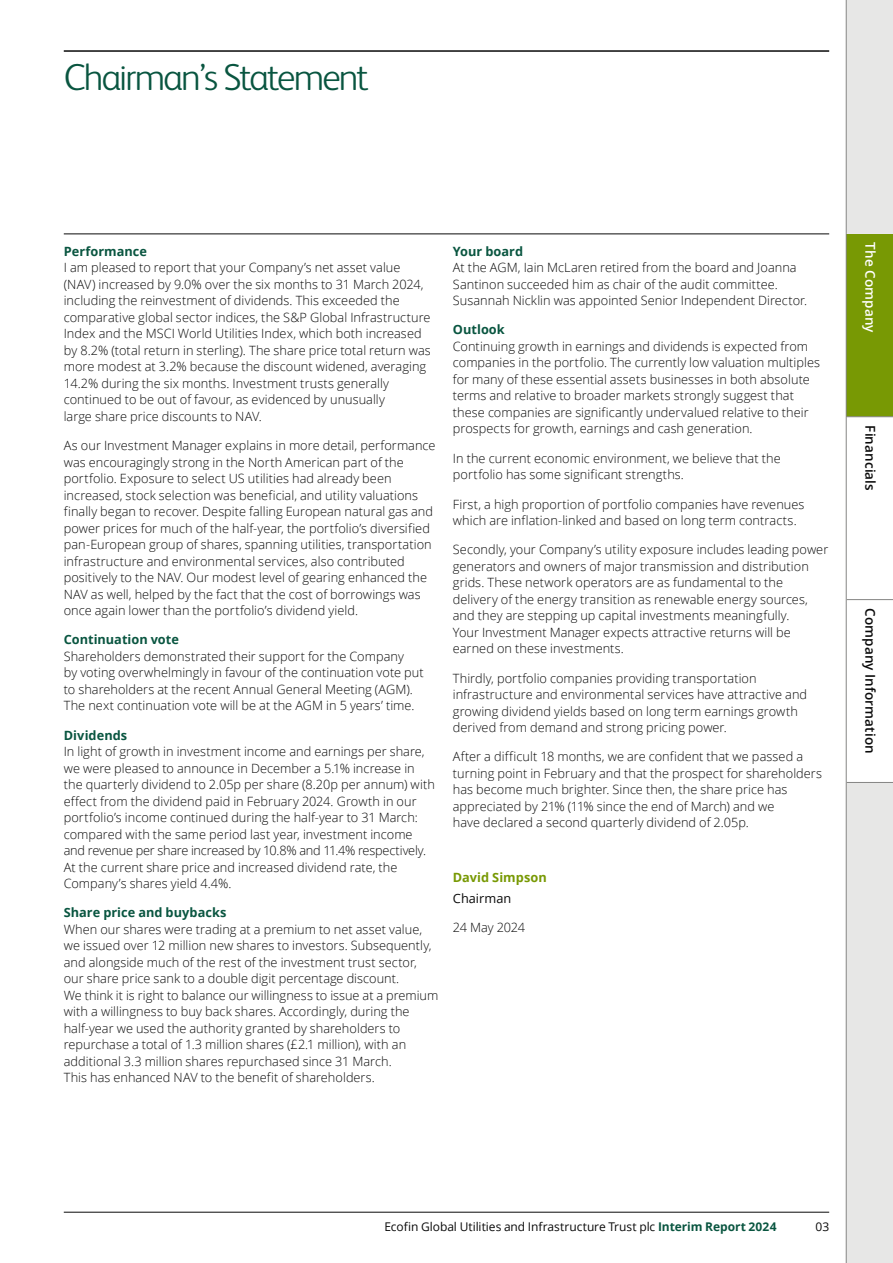
<style>
.page{position:relative;width:893px;height:1263px;background:#fff}
.page>*{position:absolute;margin:0;border:0;box-sizing:border-box;transform-origin:0 0}
.t1{font:300 37.5px "FS Albert";letter-spacing:-.05em;color:#095540}
.t2{font:600 13.5px "Open Sans";letter-spacing:.01em;color:#0a0a0a}
.t3{font:600 13.5px "Open Sans";letter-spacing:.01em;color:#fff}
.t4{font:300 12.75px/16.5px "Open Sans";letter-spacing:.005em;color:#0a0a0a}
.t5{font:700 12.75px "Open Sans";color:#095540}
.t6{font:700 12.75px "Open Sans";letter-spacing:.005em;color:#789904}
.t7{font:300 12.75px "Open Sans";letter-spacing:-.015em;color:#0a0a0a}
.t8{font:12.75px "Open Sans";color:#0a0a0a}
.t9{font:12px "Open Sans";letter-spacing:-.005em;color:#0a0a0a}
.s1{font-weight:700;color:#095540}
</style>
<div class="page">
<div style="left:847px;top:0;width:46px;height:1263px;background:#e7e7e6"></div>
<div style="left:846px;top:234px;width:47px;height:183px;background:#789904"></div>
<svg style="left:847px;top:417px;width:46px;height:365px"></svg>
<hr style="left:846px;top:0;width:1px;height:234px;background:#858584">
<hr style="left:846px;top:234px;width:1px;height:183px;background:#858584">
<hr style="left:846px;top:416px;width:47px;height:1px;background:#858584">
<hr style="left:846px;top:417px;width:1px;height:183px;background:#858584">
<hr style="left:846px;top:599px;width:47px;height:1px;background:#858584">
<hr style="left:846px;top:600px;width:1px;height:182px;background:#858584">
<hr style="left:846px;top:782px;width:1px;height:481px;background:#858584">
<hr style="left:846px;top:782px;width:47px;height:1px;background:#858584">
<hr style="left:64px;top:50px;width:765px;height:2px;background:#0a0a0a">
<hr style="left:64px;top:233px;width:765px;height:1px;background:#0a0a0a">
<hr style="left:64px;top:1212px;width:765px;height:1px;background:#0a0a0a">
<h1 class="t1" style="left:64px;top:52px;width:306px">Chairman’s Statement</h1>
<p class="t5" style="left:64px;top:242px;width:85px">Performance</p>
<p class="t4" style="left:64px;top:259px;width:368px">I am pleased to report that your Company’s net asset value (NAV) increased by 9.0% over the six months to 31 March 2024, including the reinvestment of dividends. This exceeded the comparative global sector indices, the S&amp;P Global Infrastructure Index and the MSCI World Utilities Index, which both increased by 8.2% (total return in sterling). The share price total return was more modest at 3.2% because the discount widened, averaging 14.2% during the six months. Investment trusts generally continued to be out of favour, as evidenced by unusually<br>large share price discounts to NAV.</p>
<p class="t4" style="left:64px;top:437px;width:373px">As our Investment Manager explains in more detail, performance was encouragingly strong in the North American part of the portfolio. Exposure to select US utilities had already been increased, stock selection was beneficial, and utility valuations finally began to recover. Despite falling European natural gas and power prices for much of the half-year, the portfolio’s diversified pan-European group of shares, spanning utilities, transportation infrastructure and environmental services, also contributed positively to the NAV. Our modest level of gearing enhanced the NAV as well, helped by the fact that the cost of borrowings was once again lower than the portfolio’s dividend yield.</p>
<p class="t5" style="left:64px;top:631px;width:117px">Continuation vote</p>
<p class="t4" style="left:64px;top:647px;width:362px">Shareholders demonstrated their support for the Company<br>by voting overwhelmingly in favour of the continuation vote put to shareholders at the recent Annual General Meeting (AGM).<br>The next continuation vote will be at the AGM in 5 years’ time.</p>
<p class="t5" style="left:64px;top:726px;width:65px">Dividends</p>
<p class="t4" style="left:64px;top:743px;width:373px">In light of growth in investment income and earnings per share, we were pleased to announce in December a 5.1% increase in the quarterly dividend to 2.05p per share (8.20p per annum) with effect from the dividend paid in February 2024. Growth in our portfolio’s income continued during the half-year to 31 March: compared with the same period last year, investment income and revenue per share increased by 10.8% and 11.4% respectively.<br>At the current share price and increased dividend rate, the Company’s shares yield 4.4%.</p>
<p class="t5" style="left:64px;top:904px;width:164px">Share price and buybacks</p>
<p class="t4" style="left:64px;top:920px;width:376px">When our shares were trading at a premium to net asset value, we issued over 12 million new shares to investors. Subsequently, and alongside much of the rest of the investment trust sector, our share price sank to a double digit percentage discount.<br>We think it is right to balance our willingness to issue at a premium with a willingness to buy back shares. Accordingly, during the half-year we used the authority granted by shareholders to repurchase a total of 1.3 million shares (£2.1 million), with an additional 3.3 million shares repurchased since 31 March.<br>This has enhanced NAV to the benefit of shareholders.</p>
<p class="t5" style="left:453px;top:242px;width:72px">Your board</p>
<p class="t4" style="left:453px;top:259px;width:356px">At the AGM, Iain McLaren retired from the board and Joanna<br>Santinon succeeded him as chair of the audit committee.<br>Susannah Nicklin was appointed Senior Independent Director.</p>
<p class="t5" style="left:453px;top:321px;width:53px">Outlook</p>
<p class="t4" style="left:453px;top:338px;width:369px">Continuing growth in earnings and dividends is expected from companies in the portfolio. The currently low valuation multiples for many of these essential assets businesses in both absolute terms and relative to broader markets strongly suggest that these companies are significantly undervalued relative to their prospects for growth, earnings and cash generation.</p>
<p class="t4" style="left:453px;top:449px;width:329px">In the current economic environment, we believe that the portfolio has some significant strengths.</p>
<p class="t4" style="left:453px;top:495px;width:353px">First, a high proportion of portfolio companies have revenues which are inflation-linked and based on long term contracts.</p>
<p class="t4" style="left:453px;top:541px;width:377px">Secondly, your Company’s utility exposure includes leading power generators and owners of major transmission and distribution grids. These network operators are as fundamental to the delivery of the energy transition as renewable energy sources, and they are stepping up capital investments meaningfully.<br>Your Investment Manager expects attractive returns will be earned on these investments.</p>
<p class="t4" style="left:453px;top:669px;width:356px">Thirdly, portfolio companies providing transportation infrastructure and environmental services have attractive and growing dividend yields based on long term earnings growth derived from demand and strong pricing power.</p>
<p class="t4" style="left:453px;top:748px;width:371px">After a difficult 18 months, we are confident that we passed a turning point in February and that the prospect for shareholders has become much brighter. Since then, the share price has appreciated by 21% (11% since the end of March) and we<br>have declared a second quarterly dividend of 2.05p.</p>
<p class="t6" style="left:453px;top:868px;width:95px">David Simpson</p>
<p class="t8" style="left:453px;top:889px;width:60px">Chairman</p>
<p class="t7" style="left:453px;top:919px;width:74px">24 May 2024</p>
<p class="t3" style="left:880px;top:242px;width:92px;rotate:90deg">The Company</p>
<p class="t2" style="left:880px;top:425px;width:67px;rotate:90deg">Financials</p>
<p class="t2" style="left:880px;top:608px;width:147px;rotate:90deg">Company Information</p>
<p class="t9" style="left:384px;top:1218px;width:394px">Ecofin Global Utilities and Infrastructure Trust plc <span class="s1">Interim Report 2024</span></p>
<p class="t9" style="left:815px;top:1218px;width:15px">03</p>
</div>
